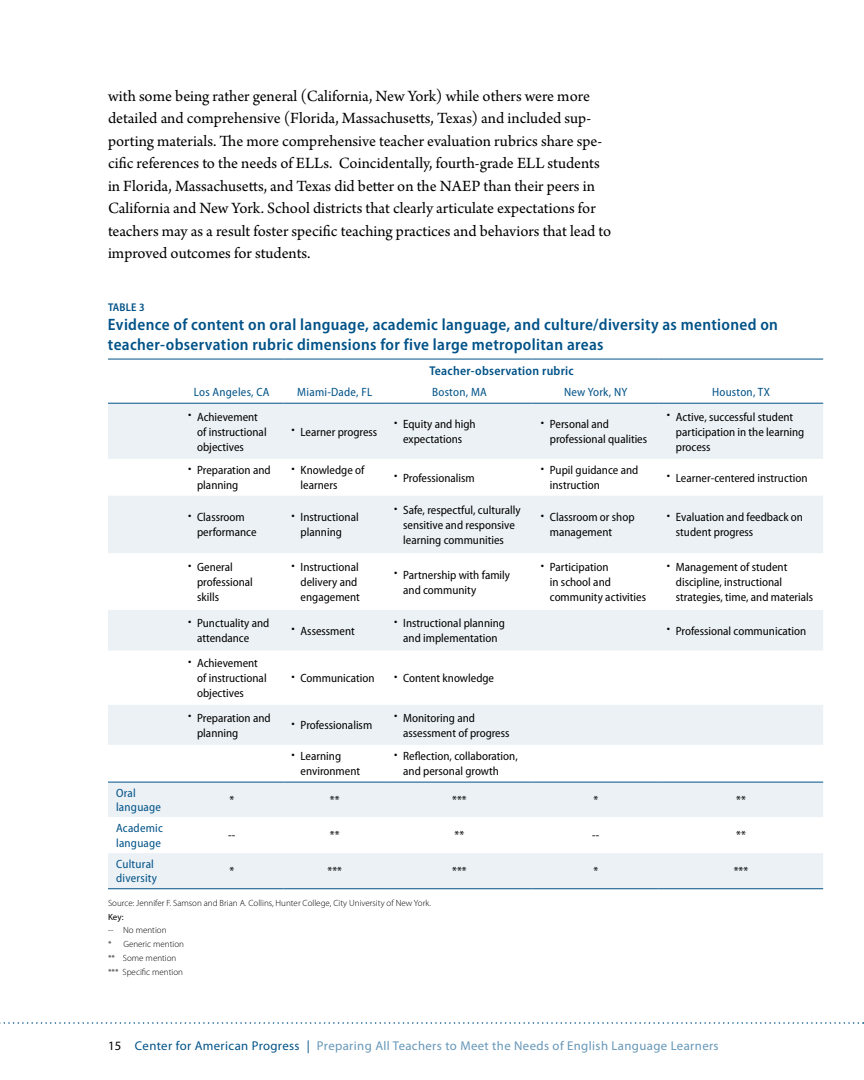
<style>
.page{position:relative;width:864px;height:1080px;background:#fff}
.page>*{position:absolute;margin:0;border:0;box-sizing:border-box;transform-origin:0 0}
.t1{font:16.5px/22.5px "Arno Pro";color:#000}
.t2{font:600 semi-condensed 16.5px/19.5px "Myriad Pro";letter-spacing:.02em;color:#005288}
.t3{font:12.75px "Myriad Pro";letter-spacing:.03em;color:#6697b8}
.t4{font:600 semi-condensed 12.75px "Myriad Pro";letter-spacing:.02em;color:#005288}
.t5{font:semi-condensed 12px/15px "Myriad Pro";color:#000}
.t6{font:semi-condensed 12px/14.4px "Myriad Pro";letter-spacing:.02em;color:#005288}
.t7{font:600 semi-condensed 11.25px "Myriad Pro";letter-spacing:.02em;color:#005288}
.t8{font:300 9px/13.8px "Myriad Pro";color:#000}
.t9{font:9px "Myriad Pro";color:#000}
.s1{color:#000}
.s2{color:#005288}
</style>
<div class="page">
<svg style="left:0;top:1022px;width:864px;height:2px"></svg>
<div style="left:108px;top:404px;width:715px;height:484px;background:#ebf1f5"></div>
<svg style="left:108px;top:459px;width:715px;height:394px"></svg>
<hr style="left:108px;top:359px;width:72px;height:1px;background:#005288">
<hr style="left:180px;top:359px;width:104px;height:1px;background:#005288">
<hr style="left:284px;top:359px;width:102px;height:1px;background:#005288">
<hr style="left:386px;top:359px;width:147px;height:1px;background:#005288">
<hr style="left:533px;top:359px;width:126px;height:1px;background:#005288">
<hr style="left:659px;top:359px;width:164px;height:1px;background:#005288">
<hr style="left:108px;top:403px;width:72px;height:1px;background:#005288">
<hr style="left:180px;top:403px;width:104px;height:1px;background:#005288">
<hr style="left:284px;top:403px;width:102px;height:1px;background:#005288">
<hr style="left:386px;top:403px;width:147px;height:1px;background:#005288">
<hr style="left:533px;top:403px;width:126px;height:1px;background:#005288">
<hr style="left:659px;top:403px;width:164px;height:1px;background:#005288">
<hr style="left:108px;top:782px;width:72px;height:1px;background:#005288">
<hr style="left:180px;top:782px;width:104px;height:1px;background:#005288">
<hr style="left:284px;top:782px;width:102px;height:1px;background:#005288">
<hr style="left:386px;top:782px;width:147px;height:1px;background:#005288">
<hr style="left:533px;top:782px;width:126px;height:1px;background:#005288">
<hr style="left:659px;top:782px;width:164px;height:1px;background:#005288">
<hr style="left:108px;top:888px;width:72px;height:1px;background:#005288">
<hr style="left:180px;top:888px;width:104px;height:1px;background:#005288">
<hr style="left:284px;top:888px;width:102px;height:1px;background:#005288">
<hr style="left:386px;top:888px;width:147px;height:1px;background:#005288">
<hr style="left:533px;top:888px;width:126px;height:1px;background:#005288">
<hr style="left:659px;top:888px;width:164px;height:1px;background:#005288">
<p class="t1" style="left:108px;top:85px;width:505px">with some being rather general (California, New York) while others were more detailed and comprehensive (Florida, Massachusetts, Texas) and included sup&shy;porting materials. The more comprehensive teacher evaluation rubrics share spe&shy;cific references to the needs of ELLs. Coincidentally, fourth-grade ELL students in Florida, Massachusetts, and Texas did better on the NAEP than their peers in California and New York. School districts that clearly articulate expectations for teachers may as a result foster specific teaching practices and behaviors that lead to improved outcomes for students.</p>
<p class="t7" style="left:108px;top:301px;width:38px">TABLE 3</p>
<h1 class="t2" style="left:108px;top:315px;width:671px">Evidence of content on oral language, academic language, and culture/diversity as mentioned on teacher-observation rubric dimensions for five large metropolitan areas</h1>
<p class="t4" style="left:429px;top:363px;width:146px">Teacher-observation rubric</p>
<p class="t6" style="left:194px;top:385px;width:77px">Los Angeles, CA</p>
<p class="t6" style="left:297px;top:385px;width:77px">Miami-Dade, FL</p>
<p class="t6" style="left:432px;top:385px;width:56px">Boston, MA</p>
<p class="t6" style="left:564px;top:385px;width:65px">New York, NY</p>
<p class="t6" style="left:712px;top:385px;width:59px">Houston, TX</p>
<p class="t5" style="left:197px;top:409px;width:71px;text-indent:-9px">• Achievement of instructional objectives</p>
<p class="t5" style="left:292px;top:424px;width:87px">• Learner progress</p>
<p class="t5" style="left:394px;top:417px;width:83px;text-align:center">• Equity and high expectations</p>
<p class="t5" style="left:550px;top:417px;width:99px;text-indent:-9px">• Personal and professional qualities</p>
<p class="t5" style="left:676px;top:409px;width:130px;text-indent:-9px">• Active, successful student participation in the learning process</p>
<p class="t5" style="left:197px;top:463px;width:75px;text-indent:-9px">• Preparation and planning</p>
<p class="t5" style="left:301px;top:463px;width:65px;text-indent:-9px">• Knowledge of learners</p>
<p class="t5" style="left:394px;top:470px;width:82px">• Professionalism</p>
<p class="t5" style="left:550px;top:463px;width:90px;text-indent:-9px">• Pupil guidance and instruction</p>
<p class="t5" style="left:667px;top:470px;width:142px">• Learner-centered instruction</p>
<p class="t5" style="left:197px;top:510px;width:61px;text-indent:-9px">• Classroom performance</p>
<p class="t5" style="left:301px;top:510px;width:60px;text-indent:-9px">• Instructional planning</p>
<p class="t5" style="left:403px;top:503px;width:119px;text-indent:-9px">• Safe, respectful, culturally sensitive and responsive learning communities</p>
<p class="t5" style="left:550px;top:510px;width:86px;text-indent:-9px">• Classroom or shop management</p>
<p class="t5" style="left:676px;top:510px;width:129px;text-indent:-9px">• Evaluation and feedback on student progress</p>
<p class="t5" style="left:197px;top:560px;width:57px;text-indent:-9px">• General professional skills</p>
<p class="t5" style="left:301px;top:560px;width:61px;text-indent:-9px">• Instructional delivery and engagement</p>
<p class="t5" style="left:403px;top:567px;width:108px;text-indent:-9px">• Partnership with family and community</p>
<p class="t5" style="left:550px;top:560px;width:98px;text-indent:-9px">• Participation<br>in school and community activities</p>
<p class="t5" style="left:676px;top:560px;width:139px;text-indent:-9px">• Management of student discipline, instructional strategies, time, and materials</p>
<p class="t5" style="left:197px;top:616px;width:74px;text-indent:-9px">• Punctuality and attendance</p>
<p class="t5" style="left:292px;top:623px;width:65px">• Assessment</p>
<p class="t5" style="left:394px;top:616px;width:112px;text-align:center">• Instructional planning and implementation</p>
<p class="t5" style="left:667px;top:623px;width:141px">• Professional communication</p>
<p class="t5" style="left:197px;top:656px;width:71px;text-indent:-9px">• Achievement of instructional objectives</p>
<p class="t5" style="left:292px;top:671px;width:84px">• Communication</p>
<p class="t5" style="left:394px;top:671px;width:101px">• Content knowledge</p>
<p class="t5" style="left:197px;top:710px;width:75px;text-indent:-9px">• Preparation and planning</p>
<p class="t5" style="left:292px;top:718px;width:82px">• Professionalism</p>
<p class="t5" style="left:403px;top:710px;width:108px;text-indent:-9px">• Monitoring and assessment of progress</p>
<p class="t5" style="left:301px;top:749px;width:61px;text-indent:-9px">• Learning environment</p>
<p class="t5" style="left:403px;top:749px;width:116px;text-indent:-9px">• Reflection, collaboration, and personal growth</p>
<p class="t6" style="left:116px;top:786px;width:47px">Oral language</p>
<p class="t5" style="left:229px;top:793px;width:6px">*</p>
<p class="t5" style="left:330px;top:793px;width:11px">**</p>
<p class="t5" style="left:452px;top:793px;width:16px">***</p>
<p class="t5" style="left:593px;top:793px;width:6px">*</p>
<p class="t5" style="left:736px;top:793px;width:11px">**</p>
<p class="t6" style="left:116px;top:821px;width:48px">Academic language</p>
<p class="t5" style="left:330px;top:828px;width:11px">**</p>
<p class="t5" style="left:455px;top:828px;width:11px">**</p>
<p class="t5" style="left:736px;top:828px;width:11px">**</p>
<p class="t5" style="left:228px;top:828px;width:9px">--</p>
<p class="t5" style="left:592px;top:828px;width:9px">--</p>
<p class="t6" style="left:116px;top:857px;width:43px">Cultural diversity</p>
<p class="t5" style="left:229px;top:864px;width:6px">*</p>
<p class="t5" style="left:328px;top:864px;width:16px">***</p>
<p class="t5" style="left:452px;top:864px;width:16px">***</p>
<p class="t5" style="left:593px;top:864px;width:6px">*</p>
<p class="t5" style="left:734px;top:864px;width:16px">***</p>
<p class="t8" style="left:108px;top:896px;width:325px">Source: Jennifer F. Samson and Brian A. Collins, Hunter College, City University of New York.</p>
<p class="t9" style="left:108px;top:912px;width:17px">Key:</p>
<p class="t8" style="left:108px;top:923px;width:77px">-- No mention<br>* Generic mention ** Some mention *** Specific mention</p>
<p class="t3" style="left:108px;top:1038px;width:612px"><span class="s1">15</span> <span class="s2">Center for American Progress |</span> Preparing All Teachers to Meet the Needs of English Language Learners</p>
</div>
